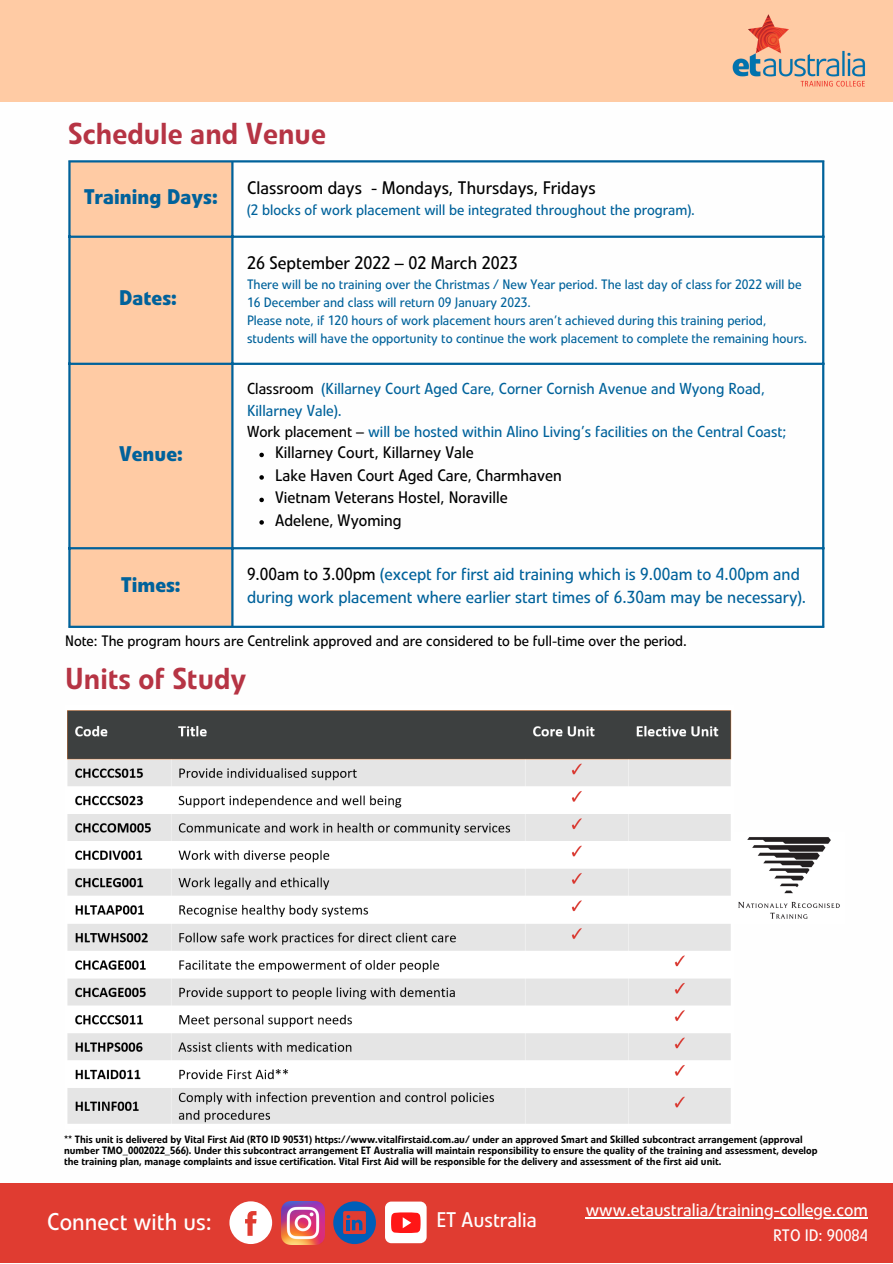
<style>
.page{position:relative;width:893px;height:1264px;background:#fff}
.page>*{position:absolute;margin:0;border:0;box-sizing:border-box;transform-origin:0 0}
.t1{font:500 30px "Linotype Veto";color:#b63444}
.t2{font:24px "Linotype Veto";color:#fff}
.t3{font:700 21px "Linotype Veto";color:#00629b}
.t4{font:21px "Linotype Veto";color:#fff}
.t5{font:18px "Linotype Veto";color:#000}
.t6{font:18px "Linotype Veto";color:#fff}
.t7{font:17.25px/23.5px "Linotype Veto";color:#00629b}
.t8{font:16.5px/22.5px "Linotype Veto";color:#000}
.t9{font:16.5px "Linotype Veto";color:#fff}
.t10{font:15.75px/21.3px "Linotype Veto";color:#00629b}
.t11{font:15px "Linotype Veto";color:#000}
.t12{font:15px "Linotype Veto";color:#00629b}
.t13{font:13.5px/18px "Linotype Veto";color:#00629b}
.t14{font:500 10.5px/11.4px "Linotype Veto";color:#000}
.s1{color:#000}
</style>
<div class="page">
<div style="left:0;top:0;width:892px;height:101px;background:#ffcba4"></div>
<img style="left:732px;top:14px;width:133px;height:73px">
<div style="left:71px;top:162px;width:160px;height:463px;background:#ffcba4"></div>
<svg style="left:259px;top:452px;width:5px;height:5px"></svg>
<svg style="left:259px;top:475px;width:5px;height:4px"></svg>
<svg style="left:259px;top:497px;width:5px;height:5px"></svg>
<svg style="left:259px;top:520px;width:5px;height:4px"></svg>
<hr style="left:68px;top:162px;width:3px;height:463px;background:#00629b">
<hr style="left:231px;top:162px;width:2px;height:463px;background:#00629b">
<hr style="left:822px;top:162px;width:2px;height:463px;background:#00629b">
<hr style="left:68px;top:160px;width:756px;height:2px;background:#00629b">
<hr style="left:68px;top:235px;width:756px;height:3px;background:#00629b">
<hr style="left:68px;top:363px;width:756px;height:2px;background:#00629b">
<hr style="left:68px;top:547px;width:756px;height:2px;background:#00629b">
<hr style="left:68px;top:625px;width:756px;height:3px;background:#00629b">
<img style="left:738px;top:837px;width:102px;height:82px">
<img style="left:67px;top:710px;width:665px;height:414px">
<div style="left:0;top:1182px;width:892px;height:80px;background:#e03c31"></div>
<svg style="left:229px;top:1201px;width:43px;height:42px"></svg>
<svg style="left:333px;top:1201px;width:43px;height:42px"></svg>
<img style="left:281px;top:1201px;width:43px;height:42px">
<div style="left:385px;top:1201px;width:41px;height:42px;background:#fff;border-radius:6px"></div>
<svg style="left:391px;top:1212px;width:29px;height:20px"></svg>
<hr style="left:585px;top:1217px;width:283px;height:1px;background:#fff">
<h1 class="t1" style="left:68px;top:122px;width:259px">Schedule and Venue</h1>
<h3 class="t3" style="left:84px;top:188px;width:135px">Training Days:</h3>
<h3 class="t3" style="left:119px;top:289px;width:59px">Dates:</h3>
<h3 class="t5" style="left:247px;top:180px;width:350px">Classroom days - Mondays, Thursdays, Fridays</h3>
<h3 class="t12" style="left:247px;top:204px;width:449px">(2 blocks of work placement will be integrated throughout the program).</h3>
<h3 class="t5" style="left:247px;top:255px;width:272px">26 September 2022 – 02 March 2023</h3>
<p class="t13" style="left:247px;top:277px;width:561px">There will be no training over the Christmas / New Year period. The last day of class for 2022 will be 16 December and class will return 09 January 2023.<br>Please note, if 120 hours of work placement hours aren’t achieved during this training period, students will have the opportunity to continue the work placement to complete the remaining hours.</p>
<h3 class="t10" style="left:247px;top:379px;width:541px"><span class="s1">Classroom</span> (Killarney Court Aged Care, Corner Cornish Avenue and Wyong Road,<br>Killarney Vale).<br><span class="s1">Work placement –</span> will be hosted within Alino Living’s facilities on the Central Coast;</h3>
<h3 class="t3" style="left:119px;top:445px;width:65px">Venue:</h3>
<h3 class="t8" style="left:275px;top:443px;width:288px">Killarney Court, Killarney Vale<br>Lake Haven Court Aged Care, Charmhaven<br>Vietnam Veterans Hostel, Noraville<br>Adelene, Wyoming</h3>
<h3 class="t3" style="left:121px;top:576px;width:61px">Times:</h3>
<h3 class="t7" style="left:247px;top:563px;width:560px"><span class="s1">9.00am to 3.00pm</span> (except for first aid training which is 9.00am to 4.00pm and during work placement where earlier start times of 6.30am may be necessary).</h3>
<h3 class="t11" style="left:65px;top:634px;width:623px">Note: The program hours are Centrelink approved and are considered to be full-time over the period.</h3>
<h1 class="t1" style="left:65px;top:666px;width:183px">Units of Study</h1>
<p class="t14" style="left:64px;top:1134px;width:755px">** This unit is delivered by Vital First Aid (RTO ID 90531) https://www.vitalfirstaid.com.au/ under an approved Smart and Skilled subcontract arrangement (approval number TMO_0002022_566). Under this subcontract arrangement ET Australia will maintain responsibility to ensure the quality of the training and assessment, develop the training plan, manage complaints and issue certification. Vital First Aid will be responsible for the delivery and assessment of the first aid unit.</p>
<h2 class="t2" style="left:47px;top:1211px;width:166px">Connect with us:</h2>
<h3 class="t4" style="left:436px;top:1211px;width:102px">ET Australia</h3>
<h3 class="t6" style="left:585px;top:1202px;width:284px">www.etaustralia/training-college.com</h3>
<h3 class="t9" style="left:773px;top:1228px;width:96px">RTO ID: 90084</h3>
</div>
